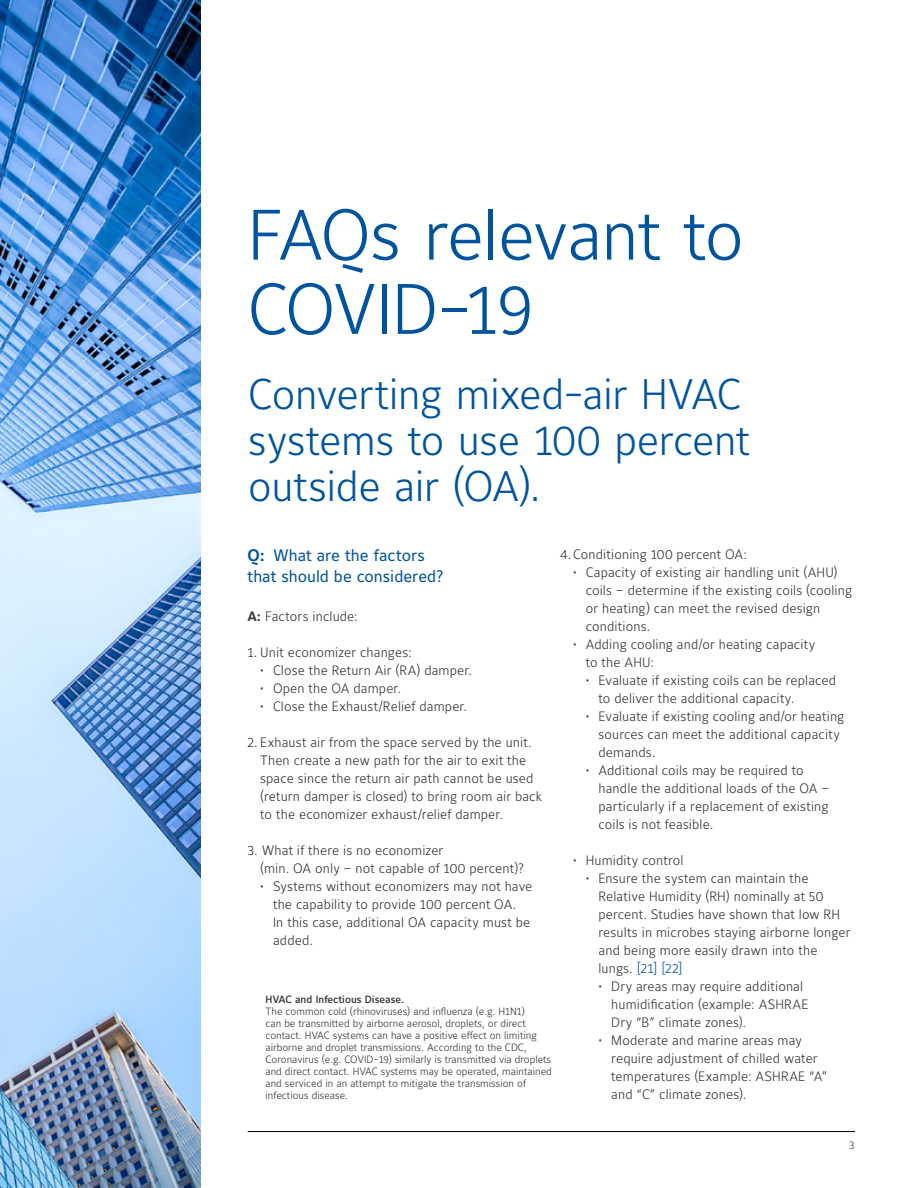
<style>
.page{position:relative;width:918px;height:1188px;background:#fff}
.page>*{position:absolute;margin:0;border:0;box-sizing:border-box;transform-origin:0 0}
.t1{font:300 70.65px/74.2px "Maurea Jci Lf ML";letter-spacing:-.02em;color:#00549e}
.t2{font:300 42.45px/45.9px "Maurea Jci Lf ML";letter-spacing:-.01em;color:#00549e}
.t3{font:16.5px/21px "Maurea Jci Lf ML";color:#00549e}
.t4{font:300 13.5px/18px "Maurea Jci Lf ML";letter-spacing:.01em;color:#333334}
.t5{font:300 10.5px/12px "Maurea Jci Lf ML";color:#333334}
.t6{font:500 10.5px "Maurea Jci Lf ML";color:#333334}
.t7{font:300 10.5px "Maurea Jci Tf ML";color:#333334}
.s1{font-weight:700}
.s2{color:#00549e}
</style>
<div class="page">
<img style="left:0;top:0;width:201px;height:1188px">
<hr style="left:248px;top:1131px;width:607px;height:1px;background:#000">
<h1 class="t1" style="left:247px;top:196px;width:498px">FAQs relevant to<br>COVID-19</h1>
<h2 class="t2" style="left:248px;top:370px;width:503px">Converting mixed-air HVAC systems to use 100 percent outside air (OA).</h2>
<p class="t3" style="left:247px;top:545px;width:198px"><span class="s1">Q:</span> What are the factors that should be considered?</p>
<p class="t4" style="left:247px;top:607px;width:112px"><span class="s1">A:</span> Factors include:</p>
<p class="t4" style="left:247px;top:643px;width:166px">1. Unit economizer changes:</p>
<p class="t4" style="left:260px;top:661px;width:213px">• Close the Return Air (RA) damper.</p>
<p class="t4" style="left:260px;top:679px;width:142px">• Open the OA damper.</p>
<p class="t4" style="left:260px;top:697px;width:208px">• Close the Exhaust/Relief damper.</p>
<p class="t4" style="left:260px;top:733px;width:283px;text-indent:-13px">2. Exhaust air from the space served by the unit.<br>Then create a new path for the air to exit the space since the return air path cannot be used (return damper is closed) to bring room air back to the economizer exhaust/relief damper.</p>
<p class="t4" style="left:260px;top:841px;width:265px;text-indent:-13px">3. What if there is no economizer<br>(min. OA only – not capable of 100 percent)?</p>
<p class="t4" style="left:273px;top:877px;width:261px;text-indent:-13px">• Systems without economizers may not have the capability to provide 100 percent OA.<br>In this case, additional OA capacity must be added.</p>
<p class="t6" style="left:265px;top:993px;width:140px">HVAC and Infectious Disease.</p>
<p class="t5" style="left:265px;top:1005px;width:288px">The common cold (rhinoviruses) and influenza (e.g. H1N1)<br>can be transmitted by airborne aerosol, droplets, or direct contact. HVAC systems can have a positive effect on limiting airborne and droplet transmissions. According to the CDC, Coronavirus (e.g. COVID-19) similarly is transmitted via droplets and direct contact. HVAC systems may be operated, maintained and serviced in an attempt to mitigate the transmission of infectious disease.</p>
<p class="t4" style="left:560px;top:545px;width:188px">4.Conditioning 100 percent OA:</p>
<p class="t4" style="left:586px;top:563px;width:268px;text-indent:-13px">• Capacity of existing air handling unit (AHU) coils – determine if the existing coils (cooling or heating) can meet the revised design conditions.</p>
<p class="t4" style="left:586px;top:635px;width:231px;text-indent:-13px">• Adding cooling and/or heating capacity to the AHU:</p>
<p class="t4" style="left:599px;top:671px;width:239px;text-indent:-13px">• Evaluate if existing coils can be replaced to deliver the additional capacity.</p>
<p class="t4" style="left:599px;top:707px;width:247px;text-indent:-13px">• Evaluate if existing cooling and/or heating sources can meet the additional capacity demands.</p>
<p class="t4" style="left:599px;top:761px;width:233px;text-indent:-13px">• Additional coils may be required to handle the additional loads of the OA – particularly if a replacement of existing coils is not feasible.</p>
<p class="t4" style="left:573px;top:851px;width:112px">• Humidity control</p>
<p class="t4" style="left:599px;top:869px;width:253px;text-indent:-13px">• Ensure the system can maintain the Relative Humidity (RH) nominally at 50 percent. Studies have shown that low RH results in microbes staying airborne longer and being more easily drawn into the lungs. <span class="s2">[21] [22]</span></p>
<p class="t4" style="left:611px;top:977px;width:199px;text-indent:-13px">• Dry areas may require additional humidification (example: ASHRAE<br>Dry “B” climate zones).</p>
<p class="t4" style="left:611px;top:1031px;width:217px;text-indent:-13px">• Moderate and marine areas may require adjustment of chilled water temperatures (Example: ASHRAE “A” and “C” climate zones).</p>
<p class="t7" style="left:849px;top:1139px;width:7px">3</p>
</div>
